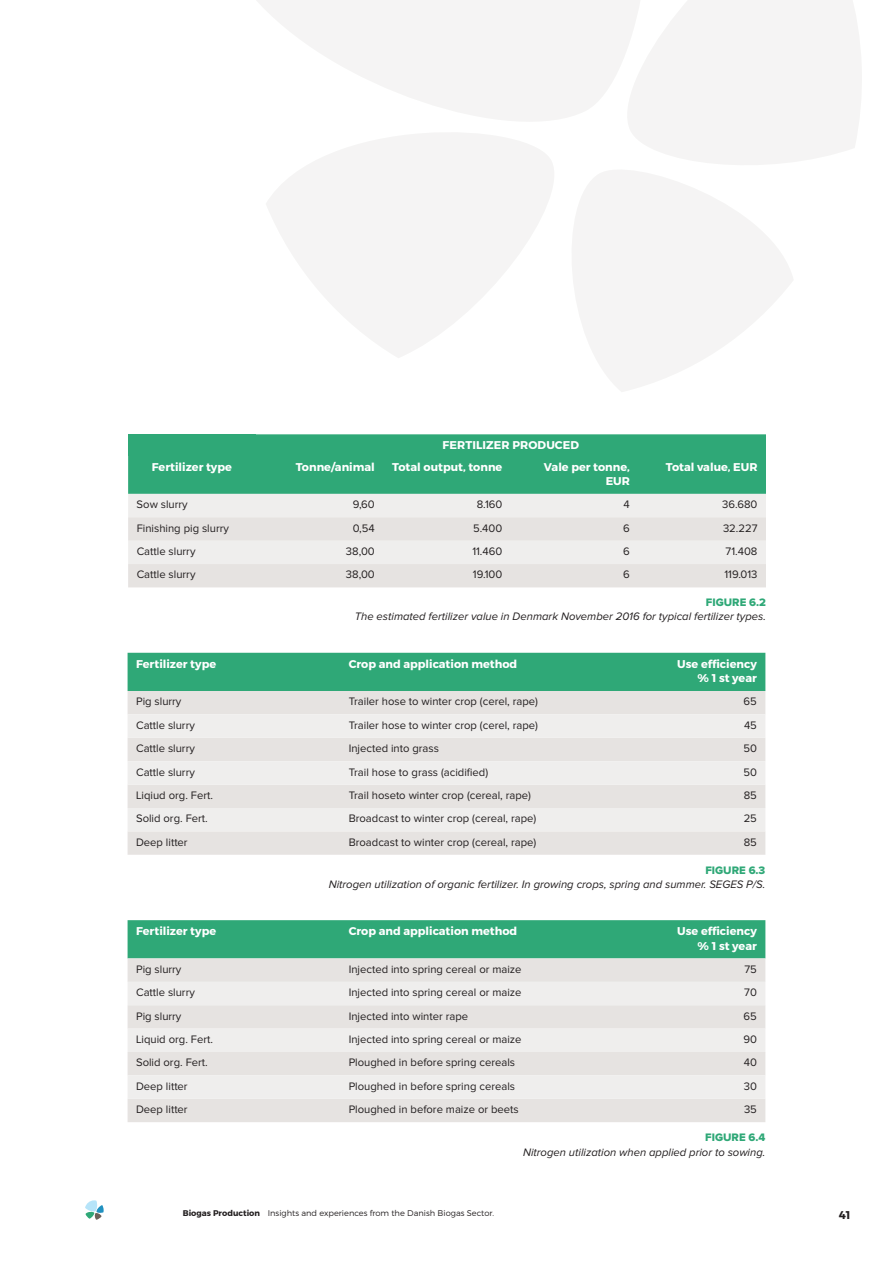
<style>
.page{position:relative;width:893px;height:1263px;background:#fff}
.page>*{position:absolute;margin:0;border:0;box-sizing:border-box;transform-origin:0 0}
._005_Billedetext{font:11.25px "Proxima Nova";color:#231f20}
._005_Billedetext-2{font:700 11.25px/14.2px "Montserrat";color:#fff;text-align:right}
._005_Billedetext-3{font:italic 11.25px "Proxima Nova";color:#231f20}
._005_Billedetext-4{font:11.25px "Proxima Nova Extrabld";color:#2fa877}
.t1{font:700 11.25px "Montserrat";color:#231f20}
.t2{font:300 8.25px "Montserrat";color:#231f20}
.s1{font-weight:700}
</style>
<div class="page">
<svg style="left:85px;top:1200px;width:19px;height:20px"></svg>
<svg style="left:128px;top:434px;width:638px;height:153px;background:#a1cfbb"></svg>
<div style="left:128px;top:653px;width:637px;height:38px;background:#2fa877"></div>
<div style="left:128px;top:691px;width:637px;height:164px;background:#e6e3e1"></div>
<svg style="left:128px;top:714px;width:637px;height:117px;background:#ebe9e8"></svg>
<div style="left:128px;top:920px;width:637px;height:38px;background:#2fa877"></div>
<div style="left:128px;top:958px;width:637px;height:164px;background:#e6e3e1"></div>
<svg style="left:128px;top:982px;width:637px;height:117px;background:#ebe9e8"></svg>
<svg style="left:257px;top:0;width:351px;height:116px;fill:#f5f4f4"></svg>
<svg style="left:572px;top:171px;width:221px;height:221px;fill:#f5f4f4"></svg>
<svg style="left:608px;top:0;width:254px;height:179px;fill:#f5f4f4"></svg>
<svg style="left:266px;top:114px;width:304px;height:244px;fill:#f5f4f4"></svg>
<p class="_005_Billedetext-2" style="left:442px;top:438px;width:138px">FERTILIZER PRODUCED</p>
<p class="_005_Billedetext-2" style="left:152px;top:460px;width:82px">Fertilizer type</p>
<p class="_005_Billedetext-2" style="left:296px;top:460px;width:80px">Tonne/animal</p>
<p class="_005_Billedetext-2" style="left:392px;top:460px;width:112px">Total output, tonne</p>
<p class="_005_Billedetext-2" style="left:544px;top:460px;width:88px">Vale per tonne,<br>EUR</p>
<p class="_005_Billedetext-2" style="left:666px;top:460px;width:93px">Total value, EUR</p>
<p class="_005_Billedetext" style="left:137px;top:499px;width:53px">Sow slurry</p>
<p class="_005_Billedetext" style="left:353px;top:499px;width:24px">9,60</p>
<p class="_005_Billedetext" style="left:477px;top:499px;width:27px">8.160</p>
<p class="_005_Billedetext" style="left:624px;top:499px;width:8px">4</p>
<p class="_005_Billedetext" style="left:722px;top:499px;width:37px">36.680</p>
<p class="_005_Billedetext" style="left:137px;top:523px;width:94px">Finishing pig slurry</p>
<p class="_005_Billedetext" style="left:353px;top:523px;width:24px">0,54</p>
<p class="_005_Billedetext" style="left:473px;top:523px;width:31px">5.400</p>
<p class="_005_Billedetext" style="left:623px;top:523px;width:8px">6</p>
<p class="_005_Billedetext" style="left:723px;top:523px;width:36px">32.227</p>
<p class="_005_Billedetext" style="left:137px;top:546px;width:60px">Cattle slurry</p>
<p class="_005_Billedetext" style="left:346px;top:546px;width:30px">38,00</p>
<p class="_005_Billedetext" style="left:472px;top:546px;width:32px">11.460</p>
<p class="_005_Billedetext" style="left:623px;top:546px;width:8px">6</p>
<p class="_005_Billedetext" style="left:726px;top:546px;width:33px">71.408</p>
<p class="_005_Billedetext" style="left:137px;top:570px;width:60px">Cattle slurry</p>
<p class="_005_Billedetext" style="left:346px;top:570px;width:30px">38,00</p>
<p class="_005_Billedetext" style="left:473px;top:570px;width:31px">19.100</p>
<p class="_005_Billedetext" style="left:623px;top:570px;width:8px">6</p>
<p class="_005_Billedetext" style="left:724px;top:570px;width:35px">119.013</p>
<p class="_005_Billedetext-4" style="left:706px;top:597px;width:62px">FIGURE 6.2</p>
<p class="_005_Billedetext-3" style="left:355px;top:611px;width:413px">The estimated fertilizer value in Denmark November 2016 for typical fertilizer types.</p>
<p class="_005_Billedetext-2" style="left:136px;top:657px;width:82px">Fertilizer type</p>
<p class="_005_Billedetext-2" style="left:349px;top:657px;width:170px">Crop and application method</p>
<p class="_005_Billedetext-2" style="left:677px;top:657px;width:81px">Use efficiency</p>
<p class="_005_Billedetext-2" style="left:698px;top:671px;width:61px">% 1 st year</p>
<p class="_005_Billedetext" style="left:136px;top:696px;width:47px">Pig slurry</p>
<p class="_005_Billedetext" style="left:349px;top:696px;width:191px">Trailer hose to winter crop (cerel, rape)</p>
<p class="_005_Billedetext" style="left:744px;top:696px;width:15px">65</p>
<p class="_005_Billedetext" style="left:136px;top:720px;width:60px">Cattle slurry</p>
<p class="_005_Billedetext" style="left:349px;top:720px;width:191px">Trailer hose to winter crop (cerel, rape)</p>
<p class="_005_Billedetext" style="left:744px;top:720px;width:14px">45</p>
<p class="_005_Billedetext" style="left:136px;top:743px;width:60px">Cattle slurry</p>
<p class="_005_Billedetext" style="left:349px;top:743px;width:92px">Injected into grass</p>
<p class="_005_Billedetext" style="left:743px;top:743px;width:15px">50</p>
<p class="_005_Billedetext" style="left:136px;top:767px;width:60px">Cattle slurry</p>
<p class="_005_Billedetext" style="left:349px;top:767px;width:141px">Trail hose to grass (acidified)</p>
<p class="_005_Billedetext" style="left:743px;top:767px;width:15px">50</p>
<p class="_005_Billedetext" style="left:136px;top:790px;width:78px">Liqiud org. Fert.</p>
<p class="_005_Billedetext" style="left:349px;top:790px;width:184px">Trail hoseto winter crop (cereal, rape)</p>
<p class="_005_Billedetext" style="left:744px;top:790px;width:15px">85</p>
<p class="_005_Billedetext" style="left:136px;top:813px;width:73px">Solid org. Fert.</p>
<p class="_005_Billedetext" style="left:349px;top:813px;width:189px">Broadcast to winter crop (cereal, rape)</p>
<p class="_005_Billedetext" style="left:744px;top:813px;width:15px">25</p>
<p class="_005_Billedetext" style="left:136px;top:837px;width:53px">Deep litter</p>
<p class="_005_Billedetext" style="left:349px;top:837px;width:189px">Broadcast to winter crop (cereal, rape)</p>
<p class="_005_Billedetext" style="left:744px;top:837px;width:15px">85</p>
<p class="_005_Billedetext-4" style="left:705px;top:865px;width:62px">FIGURE 6.3</p>
<p class="_005_Billedetext-3" style="left:329px;top:879px;width:438px">Nitrogen utilization of organic fertilizer. In growing crops, spring and summer. SEGES P/S.</p>
<p class="_005_Billedetext-2" style="left:136px;top:924px;width:82px">Fertilizer type</p>
<p class="_005_Billedetext-2" style="left:349px;top:924px;width:170px">Crop and application method</p>
<p class="_005_Billedetext-2" style="left:677px;top:924px;width:81px">Use efficiency</p>
<p class="_005_Billedetext-2" style="left:698px;top:939px;width:61px">% 1 st year</p>
<p class="_005_Billedetext" style="left:136px;top:964px;width:47px">Pig slurry</p>
<p class="_005_Billedetext" style="left:349px;top:964px;width:174px">Injected into spring cereal or maize</p>
<p class="_005_Billedetext" style="left:744px;top:964px;width:14px">75</p>
<p class="_005_Billedetext" style="left:136px;top:987px;width:60px">Cattle slurry</p>
<p class="_005_Billedetext" style="left:349px;top:987px;width:174px">Injected into spring cereal or maize</p>
<p class="_005_Billedetext" style="left:744px;top:987px;width:14px">70</p>
<p class="_005_Billedetext" style="left:136px;top:1011px;width:47px">Pig slurry</p>
<p class="_005_Billedetext" style="left:349px;top:1011px;width:121px">Injected into winter rape</p>
<p class="_005_Billedetext" style="left:744px;top:1011px;width:15px">65</p>
<p class="_005_Billedetext" style="left:136px;top:1034px;width:78px">Liquid org. Fert.</p>
<p class="_005_Billedetext" style="left:349px;top:1034px;width:174px">Injected into spring cereal or maize</p>
<p class="_005_Billedetext" style="left:743px;top:1034px;width:15px">90</p>
<p class="_005_Billedetext" style="left:136px;top:1057px;width:73px">Solid org. Fert.</p>
<p class="_005_Billedetext" style="left:349px;top:1057px;width:168px">Ploughed in before spring cereals</p>
<p class="_005_Billedetext" style="left:744px;top:1057px;width:15px">40</p>
<p class="_005_Billedetext" style="left:136px;top:1081px;width:53px">Deep litter</p>
<p class="_005_Billedetext" style="left:349px;top:1081px;width:168px">Ploughed in before spring cereals</p>
<p class="_005_Billedetext" style="left:744px;top:1081px;width:15px">30</p>
<p class="_005_Billedetext" style="left:136px;top:1104px;width:53px">Deep litter</p>
<p class="_005_Billedetext" style="left:349px;top:1104px;width:172px">Ploughed in before maize or beets</p>
<p class="_005_Billedetext" style="left:744px;top:1104px;width:14px">35</p>
<p class="_005_Billedetext-4" style="left:705px;top:1132px;width:62px">FIGURE 6.4</p>
<p class="_005_Billedetext-3" style="left:523px;top:1147px;width:244px">Nitrogen utilization when applied prior to sowing.</p>
<p class="t2" style="left:183px;top:1208px;width:313px"><span class="s1">Biogas Production</span> Insights and experiences from the Danish Biogas Sector.</p>
<p class="t1" style="left:839px;top:1208px;width:13px">41</p>
</div>
